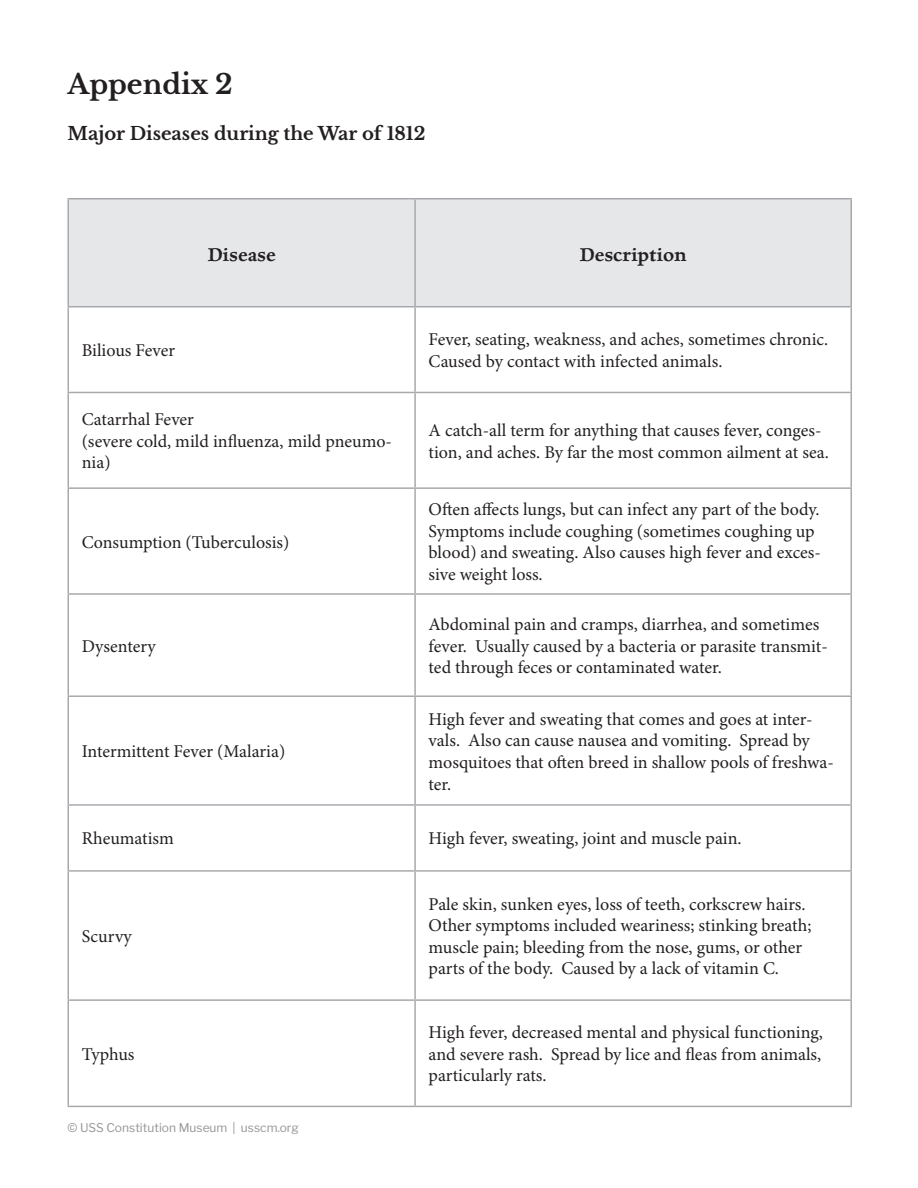
<style>
.page{position:relative;width:918px;height:1188px;background:#fff}
.page>*{position:absolute;margin:0;border:0;box-sizing:border-box;transform-origin:0 0}
.Heading_1{font:700 27px "Libre Baskerville";color:#231f20}
.Subhead{font:600 21px "Celestia Antiqua Std";color:#231f20}
.t1{font:18px/21.6px "Minion Pro";color:#231f20}
.Heading_2{font:700 18px "Libre Baskerville";color:#231f20}
.t2{font:12px "Libre Franklin";color:#939598}
</style>
<div class="page">
<div style="left:69px;top:199px;width:781px;height:107px;background:#e6e7e9"></div>
<hr style="left:414px;top:199px;width:2px;height:107px;background:#a8a9ad">
<hr style="left:68px;top:306px;width:347px;height:1px;background:#a8a9ad">
<hr style="left:415px;top:306px;width:437px;height:1px;background:#a8a9ad">
<hr style="left:414px;top:307px;width:2px;height:85px;background:#a8a9ad">
<hr style="left:68px;top:392px;width:347px;height:1px;background:#a8a9ad">
<hr style="left:415px;top:392px;width:437px;height:1px;background:#a8a9ad">
<hr style="left:414px;top:393px;width:2px;height:94px;background:#a8a9ad">
<hr style="left:68px;top:487px;width:347px;height:2px;background:#a8a9ad">
<hr style="left:415px;top:487px;width:437px;height:2px;background:#a8a9ad">
<hr style="left:414px;top:489px;width:2px;height:104px;background:#a8a9ad">
<hr style="left:68px;top:593px;width:347px;height:2px;background:#a8a9ad">
<hr style="left:415px;top:593px;width:437px;height:2px;background:#a8a9ad">
<hr style="left:414px;top:595px;width:2px;height:100px;background:#a8a9ad">
<hr style="left:68px;top:695px;width:347px;height:2px;background:#a8a9ad">
<hr style="left:415px;top:695px;width:437px;height:2px;background:#a8a9ad">
<hr style="left:414px;top:697px;width:2px;height:107px;background:#a8a9ad">
<hr style="left:68px;top:804px;width:347px;height:2px;background:#a8a9ad">
<hr style="left:415px;top:804px;width:437px;height:2px;background:#a8a9ad">
<hr style="left:414px;top:806px;width:2px;height:64px;background:#a8a9ad">
<hr style="left:68px;top:870px;width:347px;height:2px;background:#a8a9ad">
<hr style="left:415px;top:870px;width:437px;height:2px;background:#a8a9ad">
<hr style="left:414px;top:872px;width:2px;height:127px;background:#a8a9ad">
<hr style="left:68px;top:999px;width:347px;height:2px;background:#a8a9ad">
<hr style="left:415px;top:999px;width:437px;height:2px;background:#a8a9ad">
<hr style="left:414px;top:1001px;width:2px;height:105px;background:#a8a9ad">
<hr style="left:68px;top:198px;width:347px;height:1px;background:#a8a9ad">
<hr style="left:68px;top:199px;width:1px;height:107px;background:#a8a9ad">
<hr style="left:415px;top:198px;width:437px;height:1px;background:#a8a9ad">
<hr style="left:850px;top:199px;width:2px;height:107px;background:#a8a9ad">
<hr style="left:68px;top:307px;width:1px;height:85px;background:#a8a9ad">
<hr style="left:850px;top:307px;width:2px;height:85px;background:#a8a9ad">
<hr style="left:68px;top:393px;width:1px;height:94px;background:#a8a9ad">
<hr style="left:850px;top:393px;width:2px;height:94px;background:#a8a9ad">
<hr style="left:68px;top:489px;width:1px;height:104px;background:#a8a9ad">
<hr style="left:850px;top:489px;width:2px;height:104px;background:#a8a9ad">
<hr style="left:68px;top:595px;width:1px;height:100px;background:#a8a9ad">
<hr style="left:850px;top:595px;width:2px;height:100px;background:#a8a9ad">
<hr style="left:68px;top:697px;width:1px;height:107px;background:#a8a9ad">
<hr style="left:850px;top:697px;width:2px;height:107px;background:#a8a9ad">
<hr style="left:68px;top:806px;width:1px;height:64px;background:#a8a9ad">
<hr style="left:850px;top:806px;width:2px;height:64px;background:#a8a9ad">
<hr style="left:68px;top:872px;width:1px;height:127px;background:#a8a9ad">
<hr style="left:850px;top:872px;width:2px;height:127px;background:#a8a9ad">
<hr style="left:68px;top:1001px;width:1px;height:105px;background:#a8a9ad">
<hr style="left:850px;top:1001px;width:2px;height:105px;background:#a8a9ad">
<hr style="left:68px;top:1106px;width:347px;height:1px;background:#a8a9ad">
<hr style="left:415px;top:1106px;width:437px;height:1px;background:#a8a9ad">
<p class="Heading_1" style="left:68px;top:67px;width:167px">Appendix 2</p>
<p class="Heading_2" style="left:68px;top:123px;width:360px">Major Diseases during the War of 1812</p>
<p class="Subhead" style="left:208px;top:243px;width:70px">Disease</p>
<p class="Subhead" style="left:580px;top:243px;width:109px">Description</p>
<p class="t1" style="left:82px;top:340px;width:95px">Bilious Fever</p>
<p class="t1" style="left:429px;top:330px;width:401px">Fever, seating, weakness, and aches, sometimes chronic.<br>Caused by contact with infected animals.</p>
<p class="t1" style="left:82px;top:409px;width:114px">Catarrhal Fever</p>
<p class="t1" style="left:82px;top:431px;width:312px">(severe cold, mild influenza, mild pneumo&shy;nia)</p>
<p class="t1" style="left:429px;top:420px;width:402px">A catch-all term for anything that causes fever, conges&shy;tion, and aches. By far the most common ailment at sea.</p>
<p class="t1" style="left:82px;top:532px;width:209px">Consumption (Tuberculosis)</p>
<p class="t1" style="left:82px;top:636px;width:76px">Dysentery</p>
<p class="t1" style="left:82px;top:741px;width:205px">Intermittent Fever (Malaria)</p>
<p class="t1" style="left:429px;top:499px;width:394px">Often affects lungs, but can infect any part of the body.<br>Symptoms include coughing (sometimes coughing up blood) and sweating. Also causes high fever and exces&shy;sive weight loss.</p>
<p class="t1" style="left:429px;top:614px;width:401px">Abdominal pain and cramps, diarrhea, and sometimes fever. Usually caused by a bacteria or parasite transmit&shy;ted through feces or contaminated water.</p>
<p class="t1" style="left:429px;top:709px;width:407px">High fever and sweating that comes and goes at inter&shy;vals. Also can cause nausea and vomiting. Spread by mosquitoes that often breed in shallow pools of freshwa&shy;ter.</p>
<p class="t1" style="left:82px;top:829px;width:94px">Rheumatism</p>
<p class="t1" style="left:429px;top:829px;width:315px">High fever, sweating, joint and muscle pain.</p>
<p class="t1" style="left:82px;top:926px;width:52px">Scurvy</p>
<p class="t1" style="left:82px;top:1044px;width:54px">Typhus</p>
<p class="t2" style="left:68px;top:1121px;width:233px">© USS Constitution Museum | usscm.org</p>
<p class="t1" style="left:429px;top:894px;width:384px">Pale skin, sunken eyes, loss of teeth, corkscrew hairs.<br>Other symptoms included weariness; stinking breath; muscle pain; bleeding from the nose, gums, or other parts of the body. Caused by a lack of vitamin C.</p>
<p class="t1" style="left:429px;top:1022px;width:396px;text-align:justify">High fever, decreased mental and physical functioning, and severe rash. Spread by lice and fleas from animals, particularly rats.</p>
</div>
